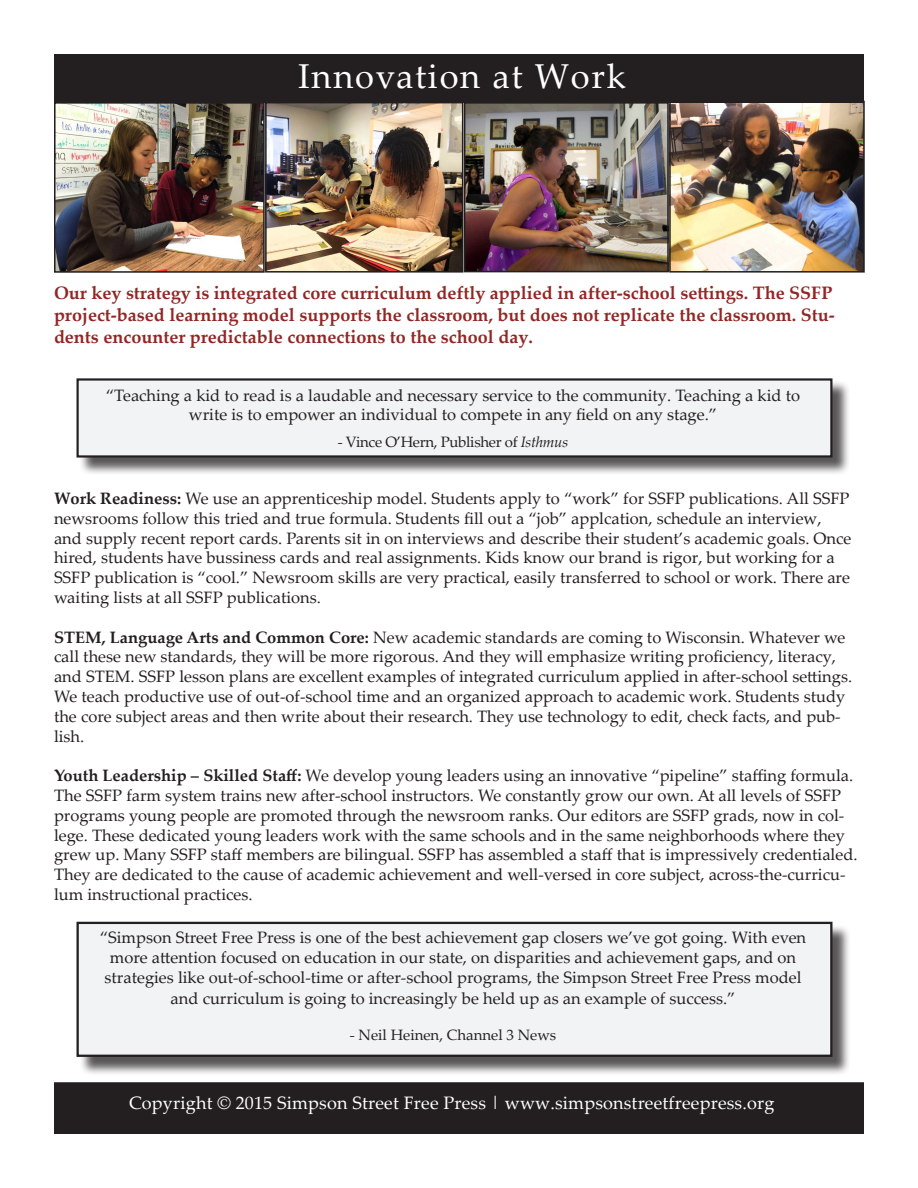
<style>
.page{position:relative;width:918px;height:1188px;background:#fff}
.page>*{position:absolute;margin:0;border:0;box-sizing:border-box;transform-origin:0 0}
.t1{font:34.5px "Palatino Linotype";letter-spacing:.05em;color:#fff}
.t2{font:700 18px/21.6px "Palatino Linotype";color:#912724}
.t3{font:18px "Palatino Linotype";letter-spacing:.01em;color:#fff}
.t4{font:16.5px/19.8px "Palatino Linotype";color:#231f20}
.t5{font:15px "Palatino Linotype";letter-spacing:-.02em;color:#231f20}
.t6{font:15px "Palatino Linotype";color:#231f20}
.s1{font-style:italic}
.s2{font-weight:700}
</style>
<div class="page">
<img style="left:268px;top:105px;width:192px;height:165px">
<div style="left:265px;top:102px;width:198px;height:171px;border:2px solid #231f20"></div>
<img style="left:467px;top:105px;width:199px;height:164px">
<div style="left:464px;top:102px;width:205px;height:170px;border:2px solid #231f20"></div>
<img style="left:672px;top:104px;width:190px;height:166px">
<div style="left:669px;top:101px;width:196px;height:172px;border:2px solid #231f20"></div>
<img style="left:57px;top:105px;width:205px;height:165px">
<div style="left:54px;top:102px;width:211px;height:171px;border:2px solid #231f20"></div>
<div style="left:55px;top:1083px;width:808px;height:50px;background:#231f20"></div>
<div style="left:54px;top:1082px;width:810px;height:52px;border:2px solid #231f20"></div>
<div style="left:54px;top:54px;width:810px;height:49px;background:#231f20"></div>
<div style="left:78px;top:380px;width:773px;height:96px;background:#231f20;opacity:.75"></div>
<div style="left:78px;top:379px;width:753px;height:77px;background:#f2f3f4"></div>
<div style="left:77px;top:378px;width:756px;height:80px;border:2px solid #231f20"></div>
<div style="left:79px;top:924px;width:772px;height:151px;background:#231f20;opacity:.75"></div>
<div style="left:78px;top:923px;width:753px;height:133px;background:#f2f3f4"></div>
<div style="left:77px;top:922px;width:755px;height:135px;border:2px solid #231f20"></div>
<h1 class="t1" style="left:298px;top:52px;width:329px">Innovation at Work</h1>
<p class="t2" style="left:54px;top:282px;width:782px">Our key strategy is integrated core curriculum deftly applied in after-school settings. The SSFP project-based learning model supports the classroom, but does not replicate the classroom. Stu&shy;dents encounter predictable connections to the school day.</p>
<p class="t4" style="left:106px;top:384px;width:696px;text-align:center">“Teaching a kid to read is a laudable and necessary service to the community. Teaching a kid to write is to empower an individual to compete in any field on any stage.”</p>
<p class="t5" style="left:338px;top:431px;width:232px">- Vince O’Hern, Publisher of <span class="s1">Isthmus</span></p>
<p class="t4" style="left:54px;top:488px;width:799px"><span class="s2">Work Readiness:</span> We use an apprenticeship model. Students apply to “work” for SSFP publications. All SSFP newsrooms follow this tried and true formula. Students fill out a “job” applcation, schedule an interview, and supply recent report cards. Parents sit in on interviews and describe their student’s academic goals. Once hired, students have bussiness cards and real assignments. Kids know our brand is rigor, but working for a SSFP publication is “cool.” Newsroom skills are very practical, easily transferred to school or work. There are waiting lists at all SSFP publications.</p>
<p class="t4" style="left:54px;top:627px;width:800px"><span class="s2">STEM, Language Arts and Common Core:</span> New academic standards are coming to Wisconsin. Whatever we call these new standards, they will be more rigorous. And they will emphasize writing proficiency, literacy, and STEM. SSFP lesson plans are excellent examples of integrated curriculum applied in after-school settings.<br>We teach productive use of out-of-school time and an organized approach to academic work. Students study the core subject areas and then write about their research. They use technology to edit, check facts, and pub&shy;lish.</p>
<p class="t4" style="left:54px;top:765px;width:805px"><span class="s2">Youth Leadership – Skilled Staff:</span> We develop young leaders using an innovative “pipeline” staffing formula.<br>The SSFP farm system trains new after-school instructors. We constantly grow our own. At all levels of SSFP programs young people are promoted through the newsroom ranks. Our editors are SSFP grads, now in col&shy;lege. These dedicated young leaders work with the same schools and in the same neighborhoods where they grew up. Many SSFP staff members are bilingual. SSFP has assembled a staff that is impressively credentialed.<br>They are dedicated to the cause of academic achievement and well-versed in core subject, across-the-curricu&shy;lum instructional practices.</p>
<p class="t4" style="left:100px;top:927px;width:708px;text-align:center">“Simpson Street Free Press is one of the best achievement gap closers we’ve got going. With even more attention focused on education in our state, on disparities and achievement gaps, and on strategies like out-of-school-time or after-school programs, the Simpson Street Free Press model</p>
<p class="t4" style="left:171px;top:988px;width:566px">and curriculum is going to increasingly be held up as an example of success.”</p>
<p class="t6" style="left:350px;top:1024px;width:208px">- Neil Heinen, Channel 3 News</p>
<p class="t3" style="left:129px;top:1090px;width:647px">Copyright © 2015 Simpson Street Free Press | www.simpsonstreetfreepress.org</p>
</div>
